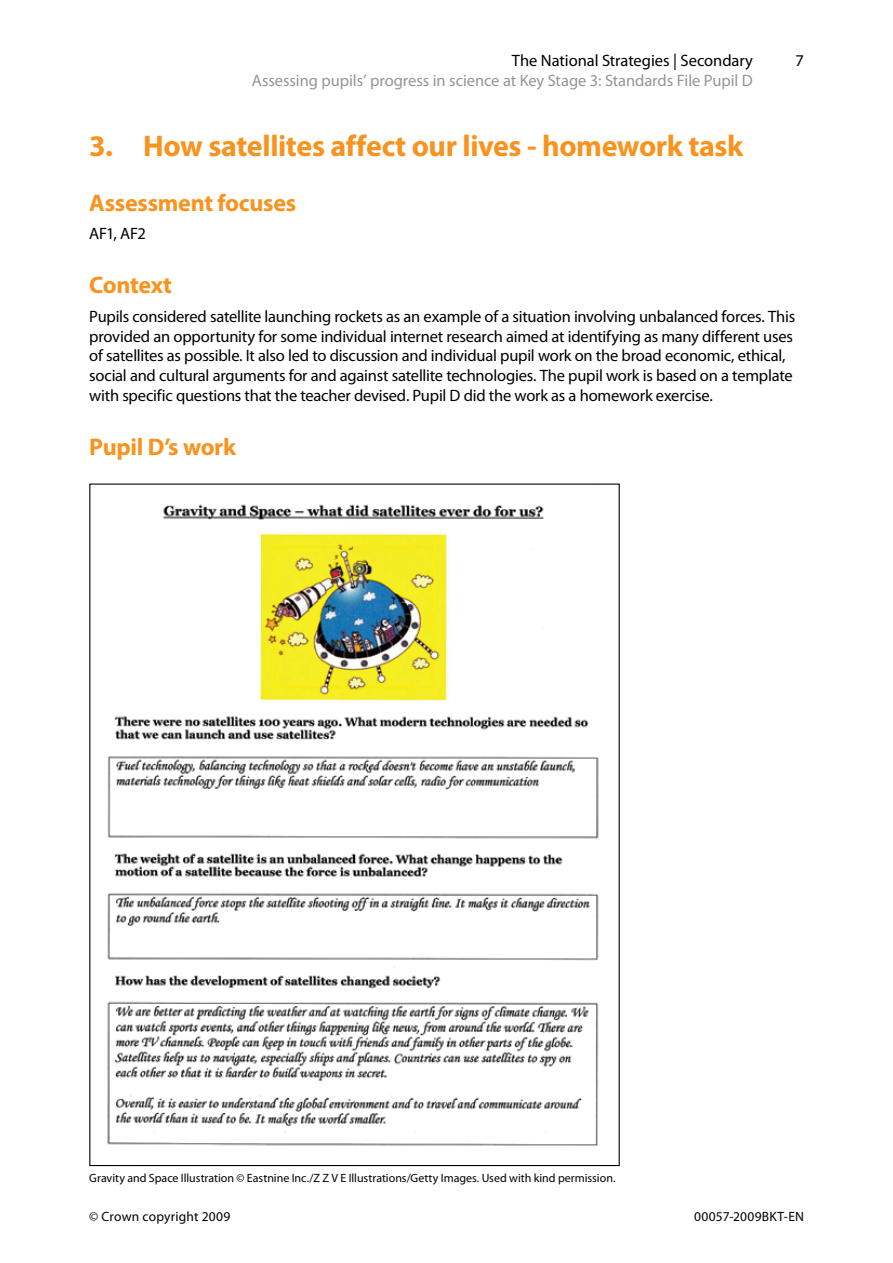
<style>
.page{position:relative;width:893px;height:1263px;background:#fff}
.page>*{position:absolute;margin:0;border:0;box-sizing:border-box;transform-origin:0 0}
.sect1_title{font:700 30px "Myriad Pro";letter-spacing:-.015em;color:#f7931e}
.sect2_title{font:700 24px "Myriad Pro";letter-spacing:-.01em;color:#f7931e}
.para{font:16.5px/19.8px "Myriad Pro";letter-spacing:-.015em;color:#000}
.t1{font:16.5px "Myriad Pro";letter-spacing:-.005em;color:#939598}
.t2{font:13.5px "Myriad Pro";letter-spacing:.015em;color:#000}
.Acknowlegdement{font:12px "Myriad Pro";color:#000}
</style>
<div class="page">
<img style="left:107px;top:504px;width:492px;height:642px">
<p class="para" style="left:512px;top:50px;width:243px">The National Strategies | Secondary</p>
<p class="para" style="left:796px;top:50px;width:10px">7</p>
<p class="t1" style="left:252px;top:70px;width:503px">Assessing pupils’ progress in science at Key Stage 3: Standards File Pupil D</p>
<p class="sect1_title" style="left:89px;top:127px;width:656px">3. How satellites affect our lives - homework task</p>
<p class="sect2_title" style="left:89px;top:187px;width:208px">Assessment focuses</p>
<p class="para" style="left:89px;top:223px;width:58px">AF1, AF2</p>
<p class="sect2_title" style="left:89px;top:270px;width:84px">Context</p>
<p class="para" style="left:89px;top:306px;width:707px">Pupils considered satellite launching rockets as an example of a situation involving unbalanced forces. This provided an opportunity for some individual internet research aimed at identifying as many different uses of satellites as possible. It also led to discussion and individual pupil work on the broad economic, ethical, social and cultural arguments for and against satellite technologies. The pupil work is based on a template with specific questions that the teacher devised. Pupil D did the work as a homework exercise.</p>
<p class="sect2_title" style="left:89px;top:431px;width:148px">Pupil D’s work</p>
<p class="Acknowlegdement" style="left:89px;top:1171px;width:528px">Gravity and Space Illustration © Eastnine Inc./Z Z V E Illustrations/Getty Images. Used with kind permission.</p>
<p class="t2" style="left:89px;top:1208px;width:143px">© Crown copyright 2009</p>
<p class="t2" style="left:694px;top:1208px;width:111px">00057-2009BKT-EN</p>
</div>
